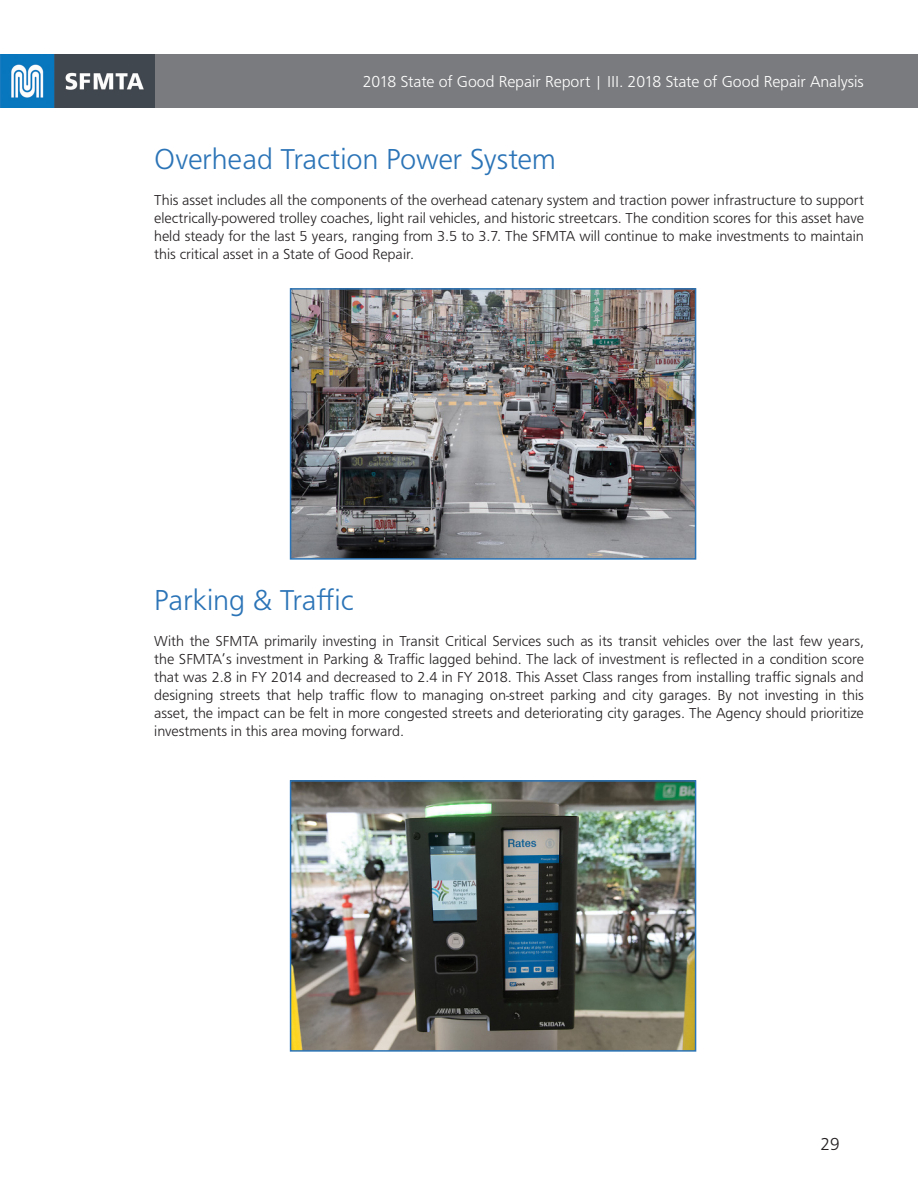
<style>
.page{position:relative;width:918px;height:1188px;background:#fff}
.page>*{position:absolute;margin:0;border:0;box-sizing:border-box;transform-origin:0 0}
.SubHeading{font:300 30px "Graphein Pro";letter-spacing:-.005em;color:#2b74b7}
.t1{font:300 18px "Graphein Pro";color:#231f20}
.t2{font:300 16.5px "Graphein Pro";color:#fff}
.t3{font:300 15px/18px "Graphein Pro";color:#231f20;text-align:justify}
</style>
<div class="page">
<div style="left:0;top:54px;width:918px;height:54px;background:#7a7b7e"></div>
<img style="left:0;top:54px;width:155px;height:54px">
<img style="left:293px;top:291px;width:400px;height:266px">
<div style="left:290px;top:288px;width:406px;height:272px;border:2px solid #2b74b7"></div>
<img style="left:293px;top:783px;width:400px;height:266px">
<div style="left:290px;top:780px;width:406px;height:272px;border:2px solid #2b74b7"></div>
<p class="t2" style="left:363px;top:73px;width:503px">2018 State of Good Repair Report | III. 2018 State of Good Repair Analysis</p>
<p class="SubHeading" style="left:154px;top:142px;width:403px">Overhead Traction Power System</p>
<p class="t3" style="left:154px;top:191px;width:711px">This asset includes all the components of the overhead catenary system and traction power infrastructure to support electrically-powered trolley coaches, light rail vehicles, and historic streetcars. The condition scores for this asset have held steady for the last 5 years, ranging from 3.5 to 3.7. The SFMTA will continue to make investments to maintain this critical asset in a State of Good Repair.</p>
<p class="SubHeading" style="left:154px;top:583px;width:201px">Parking &amp; Traffic</p>
<p class="t3" style="left:154px;top:632px;width:711px">With the SFMTA primarily investing in Transit Critical Services such as its transit vehicles over the last few years, the SFMTA’s investment in Parking &amp; Traffic lagged behind. The lack of investment is reflected in a condition score that was 2.8 in FY 2014 and decreased to 2.4 in FY 2018. This Asset Class ranges from installing traffic signals and designing streets that help traffic flow to managing on-street parking and city garages. By not investing in this asset, the impact can be felt in more congested streets and deteriorating city garages. The Agency should prioritize investments in this area moving forward.</p>
<p class="t1" style="left:821px;top:1134px;width:21px">29</p>
</div>
